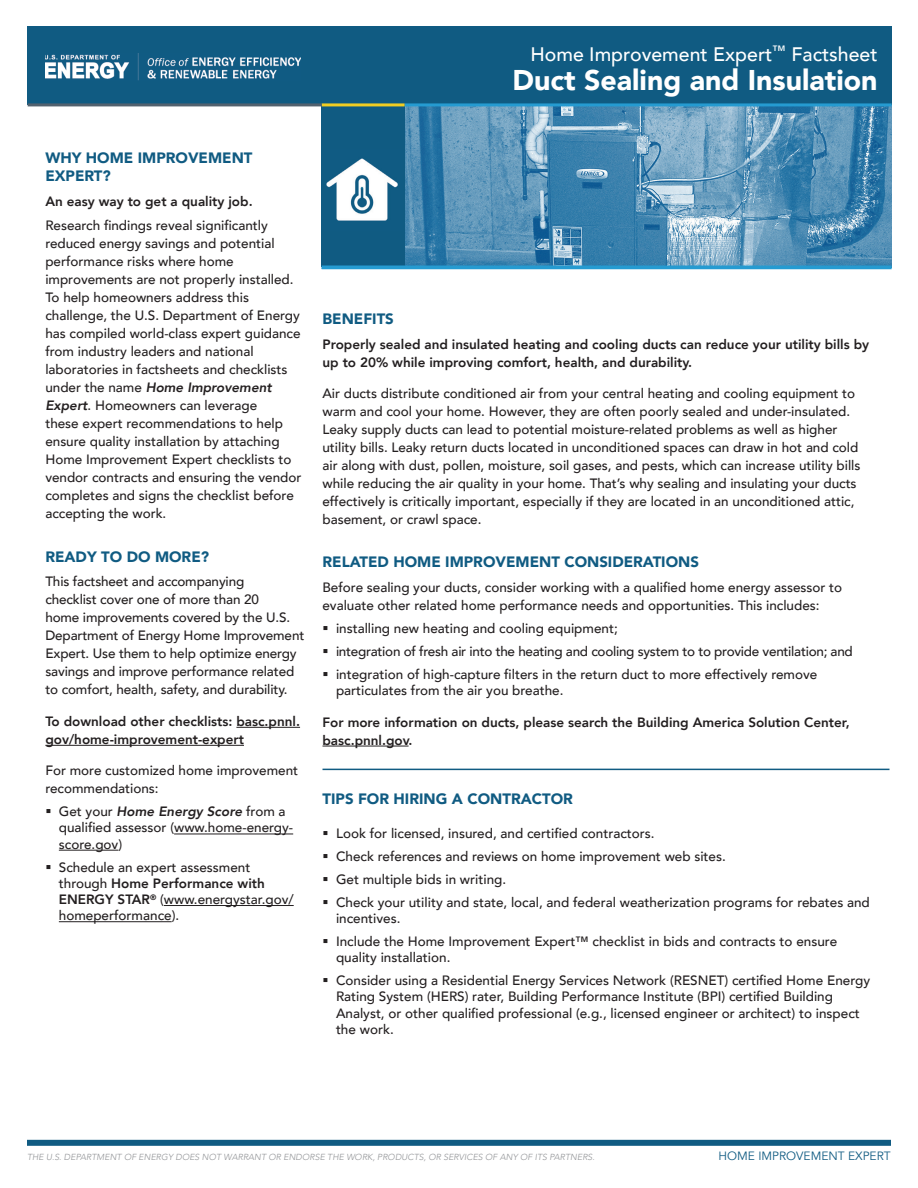
<style>
.page{position:relative;width:918px;height:1188px;background:#fff}
.page>*{position:absolute;margin:0;border:0;box-sizing:border-box;transform-origin:0 0}
.t1{font:900 28.5px "Avenir";color:#fff}
.t2{font:500 19.5px "Avenir";color:#fff}
.t3{font:900 15px/18px "Avenir";color:#105b82}
.t4{font:500 13.5px/18px "Avenir";color:#231f20}
.t5{font:800 13.5px/18px "Avenir";color:#231f20}
.t6{font:500 13.5px "Avenir";letter-spacing:-.02em;color:#231f20}
.t7{font:12px "Avenir";color:#105b82}
.t8{font:italic 300 8.7px "Avenir";letter-spacing:.005em;color:#939598}
.s1{font-weight:800;font-style:italic}
.s2{font-weight:800}
</style>
<div class="page">
<hr style="left:236px;top:727px;width:64px;height:1px;background:#231f20">
<hr style="left:45px;top:745px;width:199px;height:1px;background:#231f20">
<hr style="left:174px;top:834px;width:119px;height:1px;background:#231f20">
<hr style="left:59px;top:850px;width:59px;height:1px;background:#231f20">
<hr style="left:164px;top:905px;width:130px;height:1px;background:#231f20">
<hr style="left:59px;top:921px;width:113px;height:1px;background:#231f20">
<hr style="left:322px;top:769px;width:568px;height:1px;background:#105b82">
<hr style="left:322px;top:746px;width:87px;height:1px;background:#231f20">
<div style="left:322px;top:105px;width:112px;height:162px;background:#105b82"></div>
<img style="left:406px;top:106px;width:486px;height:160px">
<div style="left:28px;top:27px;width:864px;height:78px;background:#105b82"></div>
<img style="left:326px;top:158px;width:72px;height:63px">
<img style="left:45px;top:54px;width:256px;height:26px">
<hr style="left:405px;top:103px;width:487px;height:3px;background:#259bd1">
<hr style="left:322px;top:103px;width:83px;height:3px;background:#f1cd22">
<hr style="left:28px;top:103px;width:294px;height:3px;background:#52626f">
<hr style="left:322px;top:266px;width:570px;height:3px;background:#259bd1">
<div style="left:27px;top:1140px;width:864px;height:6px;background:#105b82"></div>
<h2 class="t2" style="left:530px;top:38px;width:349px">Home Improvement Expert<sup>™</sup> Factsheet</h2>
<h1 class="t1" style="left:512px;top:56px;width:367px">Duct Sealing and Insulation</h1>
<p class="t3" style="left:45px;top:148px;width:209px">WHY HOME IMPROVEMENT<br>EXPERT?</p>
<p class="t5" style="left:45px;top:192px;width:209px">An easy way to get a quality job.</p>
<p class="t4" style="left:45px;top:216px;width:258px">Research findings reveal significantly reduced energy savings and potential performance risks where home improvements are not properly installed.<br>To help homeowners address this challenge, the U.S. Department of Energy has compiled world-class expert guidance from industry leaders and national laboratories in factsheets and checklists under the name <span class="s1">Home Improvement Expert</span>. Homeowners can leverage<br>these expert recommendations to help ensure quality installation by attaching Home Improvement Expert checklists to vendor contracts and ensuring the vendor completes and signs the checklist before accepting the work.</p>
<p class="t3" style="left:45px;top:547px;width:165px">READY TO DO MORE?</p>
<p class="t4" style="left:45px;top:572px;width:261px">This factsheet and accompanying<br>checklist cover one of more than 20<br>home improvements covered by the U.S.<br>Department of Energy Home Improvement Expert. Use them to help optimize energy savings and improve performance related to comfort, health, safety, and durability.</p>
<p class="t5" style="left:45px;top:712px;width:256px">To download other checklists: basc.pnnl. gov/home-improvement-expert</p>
<p class="t4" style="left:45px;top:761px;width:254px">For more customized home improvement recommendations:</p>
<p class="t4" style="left:59px;top:803px;width:236px;line-height:16.2px;text-indent:-13px">▪ Get your <span class="s1">Home Energy Score</span> from a qualified assessor (www.home-energy&shy;score.gov)</p>
<p class="t4" style="left:59px;top:858px;width:236px;line-height:16.2px;text-indent:-13px">▪ Schedule an expert assessment through <span class="s2">Home Performance with<br>ENERGY STAR</span><sup>®</sup> (www.energystar.gov/ homeperformance).</p>
<p class="t3" style="left:322px;top:309px;width:73px">BENEFITS</p>
<p class="t5" style="left:322px;top:335px;width:548px">Properly sealed and insulated heating and cooling ducts can reduce your utility bills by up to 20% while improving comfort, health, and durability.</p>
<p class="t4" style="left:322px;top:384px;width:540px">Air ducts distribute conditioned air from your central heating and cooling equipment to warm and cool your home. However, they are often poorly sealed and under-insulated.<br>Leaky supply ducts can lead to potential moisture-related problems as well as higher utility bills. Leaky return ducts located in unconditioned spaces can draw in hot and cold air along with dust, pollen, moisture, soil gases, and pests, which can increase utility bills while reducing the air quality in your home. That’s why sealing and insulating your ducts effectively is critically important, especially if they are located in an unconditioned attic, basement, or crawl space.</p>
<p class="t3" style="left:322px;top:553px;width:378px">RELATED HOME IMPROVEMENT CONSIDERATIONS</p>
<p class="t4" style="left:322px;top:578px;width:521px">Before sealing your ducts, consider working with a qualified home energy assessor to evaluate other related home performance needs and opportunities. This includes:</p>
<p class="t4" style="left:322px;top:619px;width:297px">▪ installing new heating and cooling equipment;</p>
<p class="t6" style="left:322px;top:640px;width:532px">▪ integration of fresh air into the heating and cooling system to to provide ventilation; and</p>
<p class="t4" style="left:336px;top:665px;width:483px;line-height:16.2px;text-indent:-14px">▪ integration of high-capture filters in the return duct to more effectively remove particulates from the air you breathe.</p>
<p class="t5" style="left:322px;top:713px;width:529px">For more information on ducts, please search the Building America Solution Center, basc.pnnl.gov.</p>
<p class="t3" style="left:322px;top:789px;width:252px">TIPS FOR HIRING A CONTRACTOR</p>
<p class="t4" style="left:322px;top:824px;width:334px">▪ Look for licensed, insured, and certified contractors.</p>
<p class="t4" style="left:322px;top:847px;width:405px">▪ Check references and reviews on home improvement web sites.</p>
<p class="t4" style="left:322px;top:869px;width:185px">▪ Get multiple bids in writing.</p>
<p class="t4" style="left:336px;top:893px;width:535px;line-height:16.2px;text-indent:-14px">▪ Check your utility and state, local, and federal weatherization programs for rebates and incentives.</p>
<p class="t4" style="left:336px;top:932px;width:503px;line-height:16.2px;text-indent:-14px">▪ Include the Home Improvement Expert™ checklist in bids and contracts to ensure quality installation.</p>
<p class="t4" style="left:336px;top:972px;width:536px;line-height:16.2px;text-indent:-14px">▪ Consider using a Residential Energy Services Network (RESNET) certified Home Energy Rating System (HERS) rater, Building Performance Institute (BPI) certified Building Analyst, or other qualified professional (e.g., licensed engineer or architect) to inspect the work.</p>
<p class="t8" style="left:27px;top:1152px;width:569px">THE U.S. DEPARTMENT OF ENERGY DOES NOT WARRANT OR ENDORSE THE WORK, PRODUCTS, OR SERVICES OF ANY OF ITS PARTNERS.</p>
<p class="t7" style="left:719px;top:1149px;width:174px">HOME IMPROVEMENT EXPERT</p>
</div>
